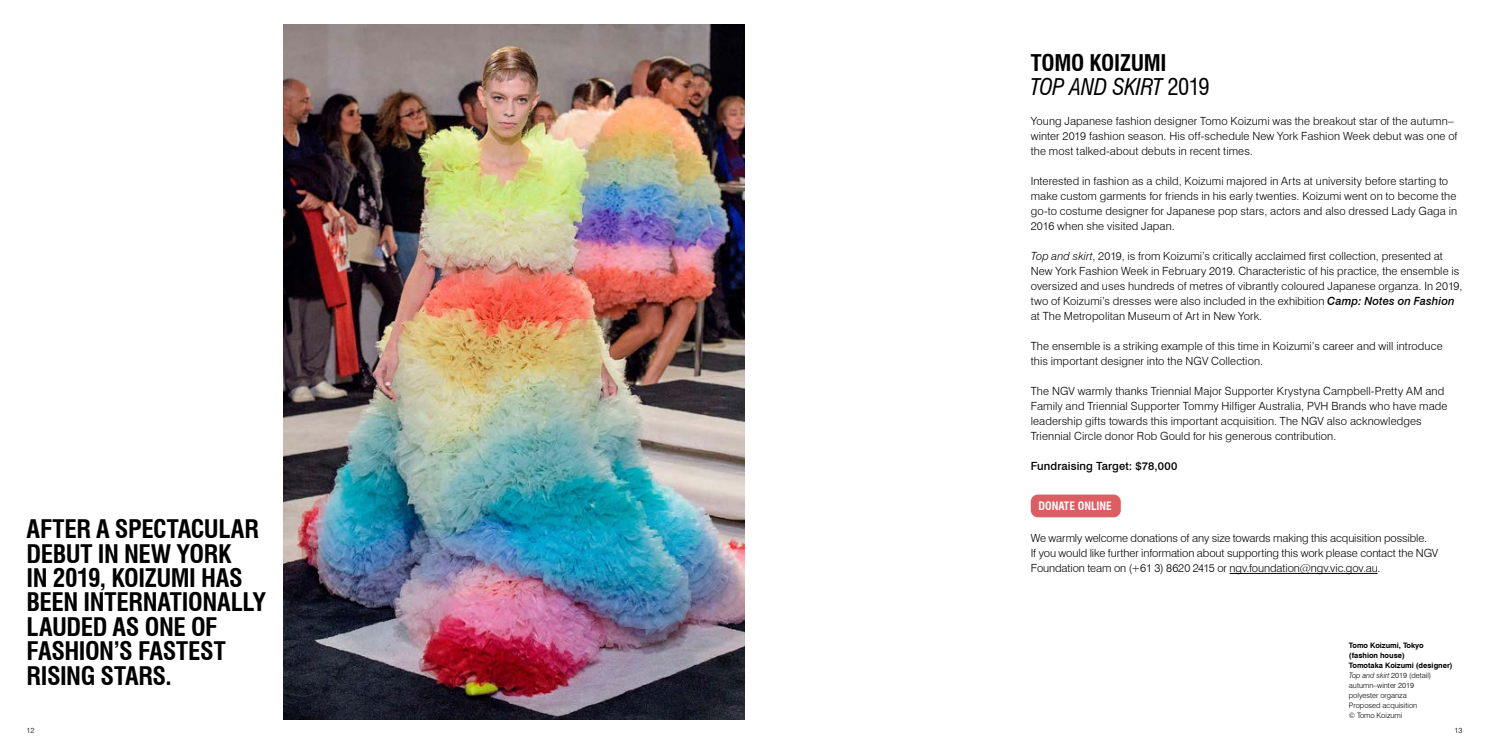
<style>
.page{position:relative;width:1489px;height:745px;background:#fff}
.page>*{position:absolute;margin:0;border:0;box-sizing:border-box;transform-origin:0 0}
.t1{font:700 condensed 25px/24.4px "Swiss 721 BT";letter-spacing:-.02em;color:#000}
.t2{font:700 condensed 22.5px/23.8px "Swiss 721 BT";letter-spacing:-.015em;color:#000}
.t3{font:300 11.25px/15px "Swiss 721 BT";letter-spacing:.005em;color:#000}
.t4{font:500 11.25px "Swiss 721 BT";letter-spacing:.01em;color:#000}
.t5{font:700 condensed 11.25px "Swiss 721 BT";color:#fff}
.t6{font:300 7.5px/10px "Swiss 721 BT";color:#000}
.s1{font-weight:400;font-style:italic}
.s2{font-weight:400}
.s3{font-style:italic}
.s4{font-weight:500;font-style:italic}
.s5{font-weight:700}
</style>
<div class="page">
<hr style="left:1229px;top:572px;width:148px;height:1px;background:#000">
<img style="left:283px;top:25px;width:461px;height:694px">
<div style="left:1030px;top:494px;width:90px;height:23px;background:#dc5e62;border-radius:7px"></div>
<h2 class="t2" style="left:1030px;top:51px;width:180px">TOMO KOIZUMI<br><span class="s1">TOP AND SKIRT</span> <span class="s2">2019</span></h2>
<p class="t3" style="left:1030px;top:113px;width:428px">Young Japanese fashion designer Tomo Koizumi was the breakout star of the autumn– winter 2019 fashion season. His off-schedule New York Fashion Week debut was one of the most talked-about debuts in recent times.</p>
<p class="t3" style="left:1030px;top:173px;width:428px">Interested in fashion as a child, Koizumi majored in Arts at university before starting to make custom garments for friends in his early twenties. Koizumi went on to become the go-to costume designer for Japanese pop stars, actors and also dressed Lady Gaga in 2016 when she visited Japan.</p>
<p class="t3" style="left:1030px;top:248px;width:433px"><span class="s3">Top and skirt</span>, 2019, is from Koizumi’s critically acclaimed first collection, presented at New York Fashion Week in February 2019. Characteristic of his practice, the ensemble is oversized and uses hundreds of metres of vibrantly coloured Japanese organza. In 2019, two of Koizumi’s dresses were also included in the exhibition <span class="s4">Camp: Notes on Fashion </span>at The Metropolitan Museum of Art in New York.</p>
<p class="t3" style="left:1030px;top:338px;width:413px">The ensemble is a striking example of this time in Koizumi’s career and will introduce this important designer into the NGV Collection.</p>
<p class="t3" style="left:1030px;top:383px;width:418px">The NGV warmly thanks Triennial Major Supporter Krystyna Campbell-Pretty AM and Family and Triennial Supporter Tommy Hilfiger Australia, PVH Brands who have made leadership gifts towards this important acquisition. The NGV also acknowledges Triennial Circle donor Rob Gould for his generous contribution.</p>
<p class="t4" style="left:1030px;top:459px;width:148px">Fundraising Target: $78,000</p>
<h1 class="t1" style="left:27px;top:516px;width:241px">AFTER A SPECTACULAR<br>DEBUT IN NEW YORK<br>IN 2019, KOIZUMI HAS<br>BEEN INTERNATIONALLY<br>LAUDED AS ONE OF<br>FASHION’S FASTEST<br>RISING STARS.</h1>
<p class="t5" style="left:1038px;top:499px;width:75px">DONATE ONLINE</p>
<p class="t3" style="left:1030px;top:530px;width:409px">We warmly welcome donations of any size towards making this acquisition possible.<br>If you would like further information about supporting this work please contact the NGV<br>Foundation team on (+61 3) 8620 2415 or ngv.foundation@ngv.vic.gov.au.</p>
<p class="t6" style="left:1348px;top:640px;width:105px"><span class="s5">Tomo Koizumi, Tokyo (fashion house)<br>Tomotaka Koizumi (designer)<br></span><span class="s3">Top and skirt</span> 2019 (detail) autumn–winter 2019<br>polyester organza<br>Proposed acquisition<br>© Tomo Koizumi</p>
<p class="t6" style="left:27px;top:724px;width:9px">12</p>
<p class="t6" style="left:1454px;top:724px;width:9px">13</p>
</div>
